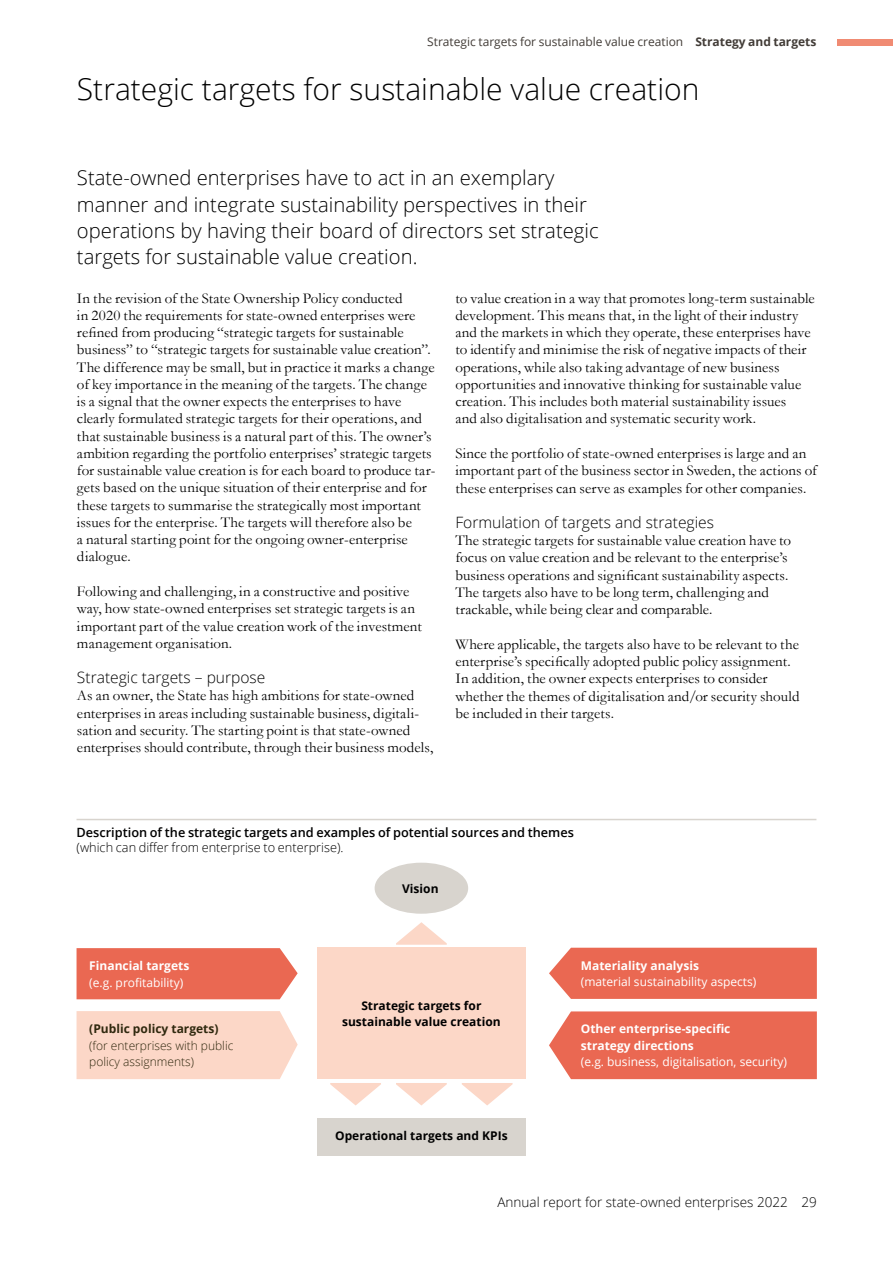
<style>
.page{position:relative;width:893px;height:1263px;background:#fff}
.page>*{position:absolute;margin:0;border:0;box-sizing:border-box;transform-origin:0 0}
.Kapitelrubrik_H3{font:300 30px "Open Sans";color:#000}
.Ingress_P{font:300 20.25px/26.2px "Open Sans";color:#000}
.Mellanrubrik_1_H4{font:300 15.6px "Open Sans";color:#000}
.Brödtext_P{font:15px/17.2px "Garamond";letter-spacing:.01em;color:#000}
.t1{font:300 13.5px "Open Sans";color:#000}
.t2{font:600 12.75px/15.3px "Open Sans";color:#000}
.Figur_Artifact{font:12px/16.5px "Open Sans";color:#fff}
.Figur_Artifact-2{font:700 12px/16.5px "Open Sans";color:#fff}
.Figur_Artifact-3{font:700 12px/16.5px "Open Sans";color:#000;text-align:center}
.Figur_Artifact-4{font:300 12px/16.5px "Open Sans";color:#2f280e}
.t3{font:12px "Open Sans";color:#423c37}
.s1{font-weight:700}
.s2{font-weight:300}
.s3{font-weight:400}
</style>
<div class="page">
<div style="left:838px;top:39px;width:55px;height:7px;background:#f08b73"></div>
<div style="left:77px;top:948px;width:221px;height:51px;background:#ea6852"></div>
<hr style="left:77px;top:819px;width:739px;height:1px;background:#d8d4ce">
<div style="left:77px;top:1011px;width:221px;height:68px;background:#fcd7c7"></div>
<div style="left:375px;top:863px;width:93px;height:51px;background:#d8d4ce;border-radius:50%"></div>
<div style="left:549px;top:948px;width:268px;height:51px;background:#ea6852"></div>
<div style="left:549px;top:1011px;width:268px;height:68px;background:#ea6852"></div>
<div style="left:317px;top:948px;width:209px;height:131px;background:#fcd7c7"></div>
<div style="left:317px;top:1118px;width:209px;height:38px;background:#d8d4ce"></div>
<svg style="left:396px;top:922px;width:51px;height:23px"></svg>
<svg style="left:396px;top:1083px;width:51px;height:22px"></svg>
<svg style="left:462px;top:1083px;width:51px;height:22px"></svg>
<svg style="left:330px;top:1083px;width:51px;height:22px"></svg>
<p class="t3" style="left:427px;top:33px;width:391px">Strategic targets for sustainable value creation <span class="s1">Strategy and targets</span></p>
<h3 class="Kapitelrubrik_H3" style="left:77px;top:68px;width:624px">Strategic targets for sustainable value creation</h3>
<p class="Ingress_P" style="left:77px;top:164px;width:523px">State-owned enterprises have to act in an exemplary manner and integrate sustainability perspectives in their operations by having their board of directors set strategic targets for sustainable value creation.</p>
<p class="Brödtext_P" style="left:77px;top:289px;width:360px">In the revision of the State Ownership Policy conducted<br>in 2020 the requirements for state-owned enterprises were refined from producing “strategic targets for sustainable business” to “strategic targets for sustainable value creation”.<br>The difference may be small, but in practice it marks a change of key importance in the meaning of the targets. The change is a signal that the owner expects the enterprises to have clearly formulated strategic targets for their operations, and that sustainable business is a natural part of this. The owner’s ambition regarding the portfolio enterprises’ strategic targets for sustainable value creation is for each board to produce tar&shy;gets based on the unique situation of their enterprise and for these targets to summarise the strategically most important issues for the enterprise. The targets will therefore also be<br>a natural starting point for the ongoing owner-enterprise dialogue.</p>
<p class="Brödtext_P" style="left:77px;top:582px;width:346px">Following and challenging, in a constructive and positive way, how state-owned enterprises set strategic targets is an important part of the value creation work of the investment management organisation.</p>
<h4 class="Mellanrubrik_1_H4" style="left:77px;top:667px;width:190px">Strategic targets – purpose</h4>
<p class="Brödtext_P" style="left:77px;top:687px;width:358px">As an owner, the State has high ambitions for state-owned enterprises in areas including sustainable business, digitali&shy;sation and security. The starting point is that state-owned enterprises should contribute, through their business models,</p>
<p class="Brödtext_P" style="left:455px;top:289px;width:361px">to value creation in a way that promotes long-term sustainable development. This means that, in the light of their industry and the markets in which they operate, these enterprises have to identify and minimise the risk of negative impacts of their operations, while also taking advantage of new business opportunities and innovative thinking for sustainable value creation. This includes both material sustainability issues<br>and also digitalisation and systematic security work.</p>
<p class="Brödtext_P" style="left:455px;top:444px;width:363px">Since the portfolio of state-owned enterprises is large and an important part of the business sector in Sweden, the actions of these enterprises can serve as examples for other companies.</p>
<h4 class="Mellanrubrik_1_H4" style="left:455px;top:512px;width:260px">Formulation of targets and strategies</h4>
<p class="Brödtext_P" style="left:455px;top:531px;width:337px">The strategic targets for sustainable value creation have to focus on value creation and be relevant to the enterprise’s business operations and significant sustainability aspects.<br>The targets also have to be long term, challenging and trackable, while being clear and comparable.</p>
<p class="Brödtext_P" style="left:455px;top:635px;width:346px">Where applicable, the targets also have to be relevant to the enterprise’s specifically adopted public policy assignment.<br>In addition, the owner expects enterprises to consider whether the themes of digitalisation and/or security should be included in their targets.</p>
<h5 class="t2" style="left:77px;top:825px;width:499px">Description of the strategic targets and examples of potential sources and themes <span class="s2">(which can differ from enterprise to enterprise).</span></h5>
<p class="Figur_Artifact" style="left:89px;top:957px;width:102px"><span class="s1">Financial targets </span>(e.g. profitability)</p>
<p class="Figur_Artifact-4" style="left:89px;top:1020px;width:146px"><span class="s1">(Public policy targets) </span>(for enterprises with public policy assignments)</p>
<p class="Figur_Artifact-3" style="left:402px;top:880px;width:38px">Vision</p>
<p class="Figur_Artifact-3" style="left:342px;top:997px;width:160px">Strategic targets for sustainable value creation</p>
<p class="Figur_Artifact-3" style="left:335px;top:1127px;width:174px">Operational targets and KPIs</p>
<p class="Figur_Artifact" style="left:581px;top:957px;width:177px"><span class="s1">Materiality analysis<br></span>(material sustainability aspects)</p>
<p class="Figur_Artifact-2" style="left:581px;top:1020px;width:208px">Other enterprise-specific<br>strategy directions<br><span class="s3">(e.g. business, digitalisation, security)</span></p>
<p class="t1" style="left:497px;top:1193px;width:321px">Annual report for state-owned enterprises 2022 29</p>
</div>
